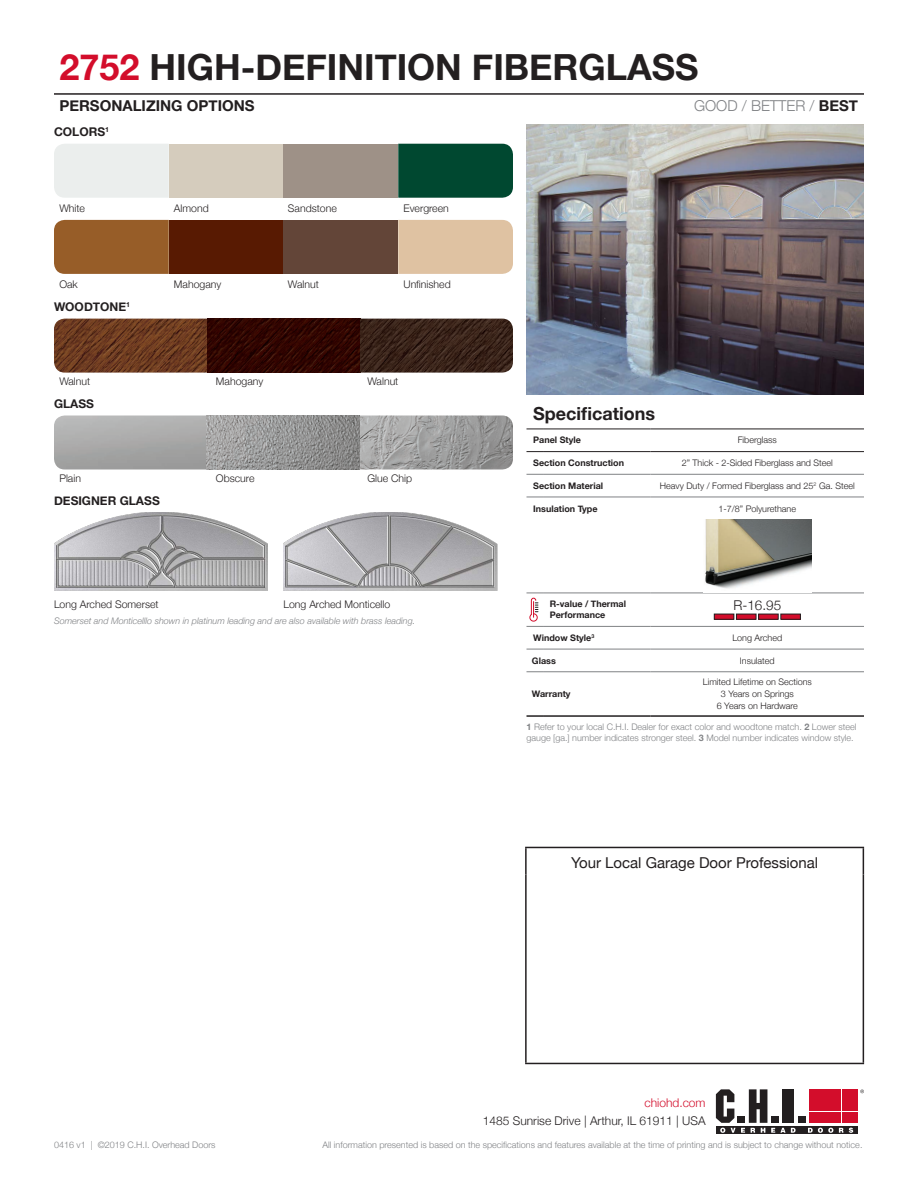
<style>
.page{position:relative;width:918px;height:1188px;background:#fff}
.page>*{position:absolute;margin:0;border:0;box-sizing:border-box;transform-origin:0 0}
.t1{font:700 36px "Helvetica Neue";color:#231f20}
.t2{font:700 18px "Helvetica Neue";color:#231f20}
.t3{font:15px "Helvetica Neue";color:#231f20}
.t4{font:700 15px "Helvetica Neue";color:#231f20}
.t5{font:300 15px "Helvetica Neue";color:#808285}
.t6{font:300 13.5px "Helvetica Neue";color:#231f20}
.t7{font:300 12px "Helvetica Neue";color:#231f20}
.t8{font:700 12px "Helvetica Neue";color:#231f20}
.t9{font:300 12px "Helvetica Neue";color:#d30d2b}
.t10{font:300 10.5px "Helvetica Neue";color:#231f20}
.t11{font:300 9px/10.8px "Helvetica Neue";color:#808285}
.t12{font:300 9px/12px "Helvetica Neue";color:#231f20;text-align:center}
.t13{font:700 9px/10.8px "Helvetica Neue";color:#231f20}
.t14{font:italic 300 9px "Helvetica Neue";color:#808285}
.s1{color:#d30d2b}
.s2{font-weight:700;color:#231f20}
.s3{font-weight:700}
</style>
<div class="page">
<div style="left:716px;top:1127px;width:142px;height:7px;background:#231f20"></div>
<div style="left:843px;top:1112px;width:15px;height:11px;background:#d30d2b"></div>
<div style="left:826px;top:1101px;width:15px;height:10px;background:#d30d2b"></div>
<div style="left:843px;top:1101px;width:15px;height:10px;background:#d30d2b"></div>
<div style="left:826px;top:1112px;width:15px;height:11px;background:#d30d2b"></div>
<div style="left:809px;top:1112px;width:15px;height:11px;background:#d30d2b"></div>
<div style="left:809px;top:1101px;width:15px;height:10px;background:#d30d2b"></div>
<div style="left:809px;top:1089px;width:15px;height:10px;background:#d30d2b"></div>
<div style="left:826px;top:1089px;width:15px;height:10px;background:#d30d2b"></div>
<div style="left:843px;top:1089px;width:15px;height:10px;background:#d30d2b"></div>
<div style="left:798px;top:1116px;width:7px;height:7px;background:#231f20"></div>
<svg style="left:716px;top:1089px;width:80px;height:44px"></svg>
<svg style="left:808px;top:1128px;width:25px;height:5px"></svg>
<svg style="left:839px;top:1128px;width:14px;height:5px"></svg>
<svg style="left:860px;top:1090px;width:4px;height:3px"></svg>
<hr style="left:525px;top:847px;width:339px;height:1px;background:#231f20">
<hr style="left:525px;top:848px;width:2px;height:26px;background:#231f20">
<svg style="left:863px;top:848px;width:1px;height:26px"></svg>
<hr style="left:525px;top:874px;width:2px;height:189px;background:#231f20">
<hr style="left:863px;top:874px;width:1px;height:189px;background:#231f20">
<hr style="left:525px;top:1063px;width:339px;height:1px;background:#231f20">
<hr style="left:54px;top:93px;width:810px;height:2px;background:#231f20">
<img style="left:526px;top:124px;width:338px;height:270px">
<svg style="left:526px;top:715px;width:17px;height:2px"></svg>
<hr style="left:543px;top:715px;width:108px;height:2px;background:#231f20">
<hr style="left:651px;top:715px;width:213px;height:2px;background:#231f20">
<svg style="left:526px;top:429px;width:17px;height:1px"></svg>
<hr style="left:543px;top:429px;width:108px;height:1px;background:#231f20">
<hr style="left:651px;top:429px;width:213px;height:1px;background:#231f20">
<svg style="left:526px;top:451px;width:17px;height:1px"></svg>
<hr style="left:543px;top:451px;width:108px;height:1px;background:#231f20">
<hr style="left:651px;top:451px;width:213px;height:1px;background:#231f20">
<svg style="left:526px;top:474px;width:17px;height:1px"></svg>
<hr style="left:543px;top:474px;width:108px;height:1px;background:#808285">
<hr style="left:651px;top:474px;width:213px;height:1px;background:#808285">
<svg style="left:526px;top:497px;width:17px;height:1px"></svg>
<hr style="left:543px;top:497px;width:108px;height:1px;background:#808285">
<hr style="left:651px;top:497px;width:213px;height:1px;background:#808285">
<hr style="left:543px;top:626px;width:108px;height:1px;background:#808285">
<hr style="left:651px;top:626px;width:213px;height:1px;background:#808285">
<svg style="left:526px;top:649px;width:17px;height:1px"></svg>
<hr style="left:543px;top:649px;width:108px;height:1px;background:#808285">
<hr style="left:651px;top:649px;width:213px;height:1px;background:#808285">
<svg style="left:526px;top:671px;width:17px;height:1px"></svg>
<hr style="left:543px;top:671px;width:108px;height:1px;background:#808285">
<hr style="left:651px;top:671px;width:213px;height:1px;background:#808285">
<hr style="left:543px;top:593px;width:108px;height:1px;background:#808285">
<hr style="left:651px;top:593px;width:213px;height:1px;background:#808285">
<img style="left:705px;top:520px;width:106px;height:69px">
<svg style="left:526px;top:593px;width:17px;height:34px"></svg>
<div style="left:759px;top:614px;width:19px;height:5px;background:#d30d2b"></div>
<div style="left:781px;top:614px;width:19px;height:5px;background:#d30d2b"></div>
<div style="left:736px;top:614px;width:20px;height:5px;background:#d30d2b"></div>
<div style="left:714px;top:614px;width:20px;height:5px;background:#d30d2b"></div>
<div style="left:54px;top:144px;width:115px;height:54px;background:#ebeeed"></div>
<div style="left:169px;top:144px;width:115px;height:54px;background:#d5ccbd"></div>
<div style="left:284px;top:144px;width:114px;height:54px;background:#9e9187"></div>
<div style="left:398px;top:144px;width:115px;height:54px;background:#004830"></div>
<div style="left:54px;top:220px;width:115px;height:54px;background:#975d28"></div>
<div style="left:169px;top:220px;width:115px;height:54px;background:#581a02"></div>
<div style="left:284px;top:220px;width:114px;height:54px;background:#634538"></div>
<div style="left:398px;top:220px;width:115px;height:54px;background:#dfc2a2"></div>
<img style="left:54px;top:319px;width:459px;height:54px">
<img style="left:54px;top:416px;width:459px;height:53px">
<img style="left:54px;top:512px;width:214px;height:78px">
<img style="left:284px;top:512px;width:213px;height:78px">
<p class="t1" style="left:59px;top:39px;width:641px"><span class="s1">2752</span> HIGH-DEFINITION FIBERGLASS</p>
<p class="t4" style="left:59px;top:94px;width:197px">PERSONALIZING OPTIONS</p>
<p class="t5" style="left:694px;top:94px;width:165px">GOOD / BETTER / <span class="s2">BEST</span></p>
<p class="t8" style="left:54px;top:122px;width:57px">COLORS<sup>1</sup></p>
<p class="t10" style="left:59px;top:200px;width:27px">White</p>
<p class="t10" style="left:174px;top:200px;width:36px">Almond</p>
<p class="t10" style="left:288px;top:200px;width:50px">Sandstone</p>
<p class="t10" style="left:403px;top:200px;width:47px">Evergreen</p>
<p class="t10" style="left:59px;top:276px;width:20px">Oak</p>
<p class="t10" style="left:174px;top:276px;width:49px">Mahogany</p>
<p class="t10" style="left:288px;top:276px;width:32px">Walnut</p>
<p class="t10" style="left:403px;top:276px;width:49px">Unfinished</p>
<p class="t8" style="left:54px;top:297px;width:78px">WOODTONE<sup>1</sup></p>
<p class="t10" style="left:59px;top:373px;width:32px">Walnut</p>
<p class="t10" style="left:216px;top:373px;width:49px">Mahogany</p>
<p class="t10" style="left:368px;top:373px;width:32px">Walnut</p>
<p class="t8" style="left:54px;top:394px;width:42px">GLASS</p>
<p class="t10" style="left:59px;top:470px;width:23px">Plain</p>
<p class="t10" style="left:216px;top:470px;width:40px">Obscure</p>
<p class="t10" style="left:368px;top:470px;width:46px">Glue Chip</p>
<p class="t8" style="left:54px;top:491px;width:107px">DESIGNER GLASS</p>
<p class="t10" style="left:54px;top:596px;width:106px">Long Arched Somerset</p>
<p class="t10" style="left:283px;top:596px;width:108px">Long Arched Monticello</p>
<p class="t14" style="left:54px;top:614px;width:363px">Somerset and Monticelllo shown in platinum leading and are also available with brass leading.</p>
<p class="t2" style="left:533px;top:400px;width:123px">Specifications</p>
<p class="t13" style="left:533px;top:435px;width:49px">Panel Style</p>
<p class="t12" style="left:738px;top:434px;width:41px">Fiberglass</p>
<p class="t13" style="left:533px;top:458px;width:92px">Section Construction</p>
<p class="t12" style="left:682px;top:456px;width:153px">2” Thick - 2-Sided Fiberglass and Steel</p>
<p class="t13" style="left:533px;top:480px;width:71px">Section Material</p>
<p class="t12" style="left:660px;top:479px;width:196px">Heavy Duty / Formed Fiberglass and 25<sup>2</sup> Ga. Steel</p>
<p class="t13" style="left:533px;top:503px;width:66px">Insulation Type</p>
<p class="t12" style="left:719px;top:502px;width:79px">1-7/8” Polyurethane</p>
<p class="t13" style="left:550px;top:599px;width:78px">R-value / Thermal<br>Performance</p>
<p class="t6" style="left:733px;top:594px;width:49px">R-16.95</p>
<p class="t13" style="left:533px;top:633px;width:63px">Window Style<sup>3</sup></p>
<p class="t12" style="left:732px;top:631px;width:51px">Long Arched</p>
<p class="t13" style="left:532px;top:655px;width:25px">Glass</p>
<p class="t12" style="left:740px;top:654px;width:36px">Insulated</p>
<p class="t13" style="left:532px;top:689px;width:40px">Warranty</p>
<p class="t12" style="left:703px;top:675px;width:111px">Limited Lifetime on Sections<br>3 Years on Springs<br>6 Years on Hardware</p>
<p class="t11" style="left:526px;top:720px;width:331px"><span class="s3">1</span> Refer to your local C.H.I. Dealer for exact color and woodtone match. <span class="s3">2</span> Lower steel gauge [ga.] number indicates stronger steel. <span class="s3">3</span> Model number indicates window style.</p>
<h3 class="t3" style="left:571px;top:852px;width:249px">Your Local Garage Door Professional</h3>
<h3 class="t9" style="left:644px;top:1093px;width:63px">chiohd.com</h3>
<h3 class="t7" style="left:483px;top:1111px;width:224px">1485 Sunrise Drive | Arthur, IL 61911 | USA</h3>
<p class="t11" style="left:54px;top:1139px;width:163px">0416 v1 | ©2019 C.H.I. Overhead Doors</p>
<p class="t11" style="left:322px;top:1139px;width:542px">All information presented is based on the specifications and features available at the time of printing and is subject to change without notice.</p>
</div>
